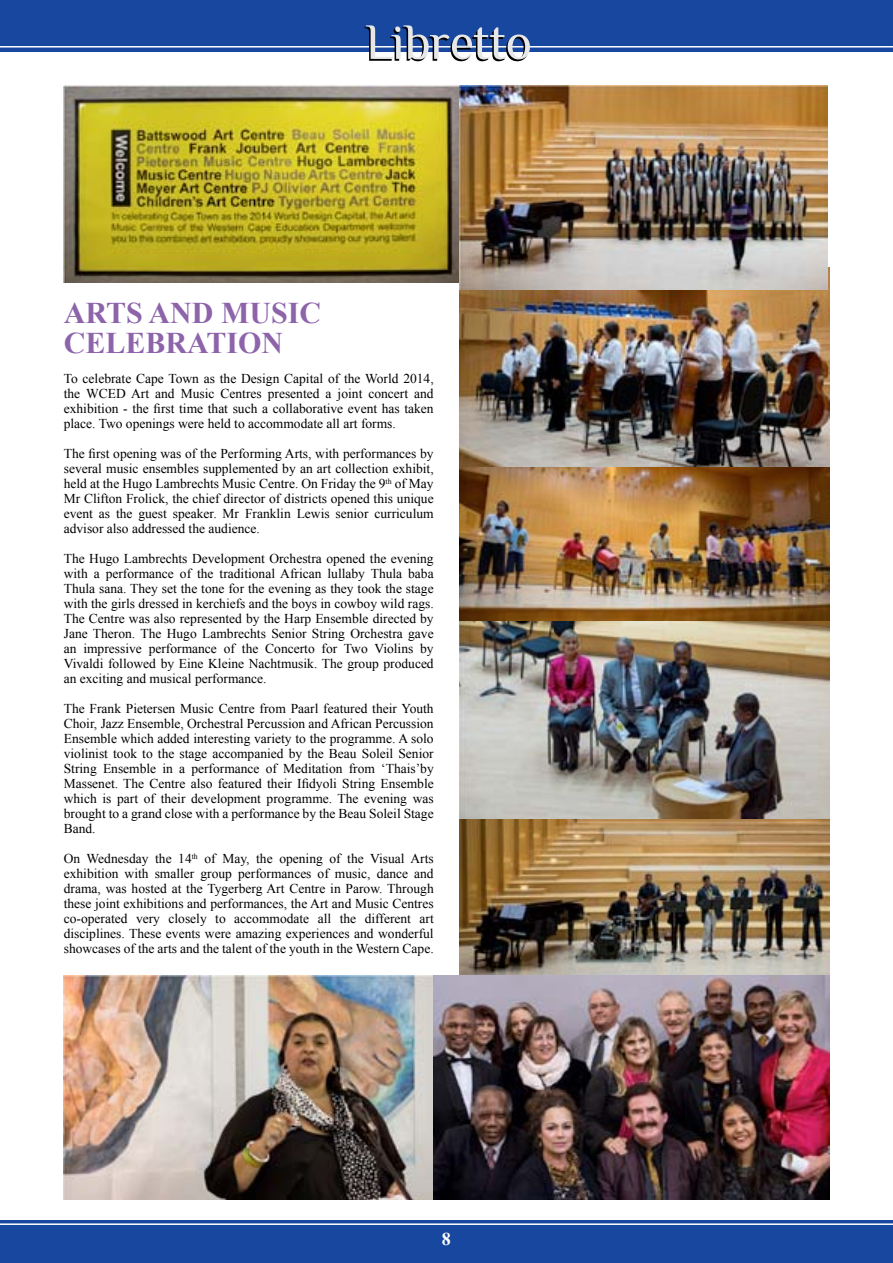
<style>
.page{position:relative;width:893px;height:1263px;background:#fff}
.page>*{position:absolute;margin:0;border:0;box-sizing:border-box;transform-origin:0 0}
.t1{font:700 30px/30px "Times New Roman";color:#8d64aa}
.t2{font:700 18px "Times New Roman";color:#fff}
.t3{font:13.5px/15px "Times New Roman";color:#000;text-align:justify}
</style>
<div class="page">
<div style="left:0;top:1220px;width:892px;height:42px;background:#17479e"></div>
<hr style="left:0;top:1223px;width:892px;height:2px;background:#fff">
<div style="left:0;top:0;width:893px;height:51px;background:#17479e"></div>
<hr style="left:0;top:46px;width:893px;height:2px;background:#fff">
<svg style="left:365px;top:25px;width:165px;height:36px"></svg>
<img style="left:64px;top:85px;width:395px;height:198px">
<img style="left:459px;top:819px;width:370px;height:157px">
<img style="left:459px;top:621px;width:370px;height:198px">
<img style="left:432px;top:976px;width:397px;height:223px">
<img style="left:64px;top:976px;width:368px;height:223px">
<img style="left:459px;top:268px;width:370px;height:200px">
<img style="left:459px;top:85px;width:369px;height:204px">
<img style="left:459px;top:468px;width:370px;height:153px">
<h1 class="t1" style="left:64px;top:297px;width:259px">ARTS AND MUSIC<br>CELEBRATION</h1>
<p class="t3" style="left:64px;top:371px;width:371px">To celebrate Cape Town as the Design Capital of the World 2014, the WCED Art and Music Centres presented a joint concert and exhibition - the first time that such a collaborative event has taken place. Two openings were held to accommodate all art forms.</p>
<p class="t3" style="left:64px;top:446px;width:371px">The first opening was of the Performing Arts, with performances by several music ensembles supplemented by an art collection exhibit, held at the Hugo Lambrechts Music Centre. On Friday the 9<sup>th</sup> of May Mr Clifton Frolick, the chief director of districts opened this unique event as the guest speaker. Mr Franklin Lewis senior curriculum advisor also addressed the audience.</p>
<p class="t3" style="left:64px;top:551px;width:371px">The Hugo Lambrechts Development Orchestra opened the evening with a performance of the traditional African lullaby Thula baba Thula sana. They set the tone for the evening as they took the stage with the girls dressed in kerchiefs and the boys in cowboy wild rags.<br>The Centre was also represented by the Harp Ensemble directed by Jane Theron. The Hugo Lambrechts Senior String Orchestra gave an impressive performance of the Concerto for Two Violins by Vivaldi followed by Eine Kleine Nachtmusik. The group produced an exciting and musical performance.</p>
<p class="t3" style="left:64px;top:701px;width:371px">The Frank Pietersen Music Centre from Paarl featured their Youth Choir, Jazz Ensemble, Orchestral Percussion and African Percussion Ensemble which added interesting variety to the programme. A solo violinist took to the stage accompanied by the Beau Soleil Senior String Ensemble in a performance of Meditation from ‘Thais’by Massenet. The Centre also featured their Ifidyoli String Ensemble which is part of their development programme. The evening was brought to a grand close with a performance by the Beau Soleil Stage Band.</p>
<p class="t3" style="left:64px;top:851px;width:371px">On Wednesday the 14<sup>th</sup> of May, the opening of the Visual Arts exhibition with smaller group performances of music, dance and drama, was hosted at the Tygerberg Art Centre in Parow. Through these joint exhibitions and performances, the Art and Music Centres co-operated very closely to accommodate all the different art disciplines. These events were amazing experiences and wonderful showcases of the arts and the talent of the youth in the Western Cape.</p>
<h2 class="t2" style="left:442px;top:1227px;width:10px">8</h2>
</div>
